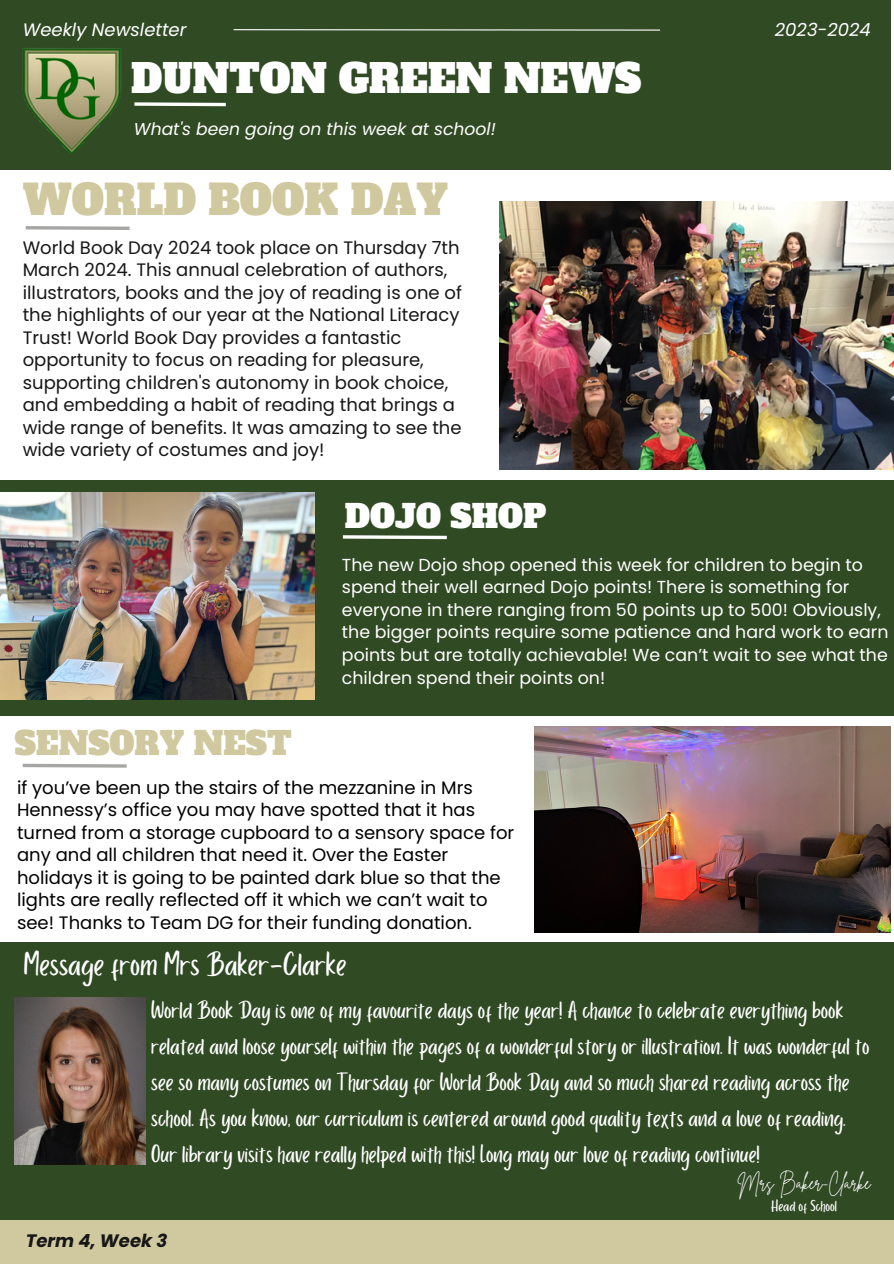
<style>
.page{position:relative;width:894px;height:1264px;background:#fff}
.page>*{position:absolute;margin:0;border:0;box-sizing:border-box;transform-origin:0 0}
.t1{font:40.8px "Alfa Slab One";color:#d0c89e}
.t2{font:38.85px "Alfa Slab One";color:#fff}
.t3{font:34.5px "Porcelain";color:#fff}
.t4{font:31.5px "Alfa Slab One";color:#d0c89e}
.t5{font:31.5px "Alfa Slab One";color:#fff}
.t6{font:25.65px/36px "Porcelain";color:#fff}
.t7{font:18px/22.5px "Poppins";color:#171717}
.t8{font:18px/22.5px "Poppins";color:#000}
.t9{font:italic 18px "Poppins";color:#fff}
.t10{font:italic 700 18px "Poppins";color:#171717}
.t11{font:17.7px "Brittany Signature";color:#fff}
.t12{font:17.4px/22.5px "Poppins";color:#fff}
.t13{font:italic 17.1px "Poppins";color:#fff}
.t14{font:16.35px "Porcelain";color:#fff}
</style>
<div class="page">
<div style="left:0;top:480px;width:893px;height:235px;background:#304a24"></div>
<div style="left:0;top:0;width:890px;height:170px;background:#304a24"></div>
<hr style="left:233px;top:29px;width:427px;height:2px;background:#fff">
<div style="left:0;top:942px;width:893px;height:321px;background:#304a24"></div>
<div style="left:0;top:1219px;width:893px;height:44px;background:#d0c89e"></div>
<svg style="left:134px;top:102px;width:92px;height:5px"></svg>
<svg style="left:25px;top:226px;width:105px;height:4px"></svg>
<svg style="left:342px;top:535px;width:105px;height:5px"></svg>
<svg style="left:22px;top:763px;width:105px;height:5px"></svg>
<img style="left:15px;top:997px;width:130px;height:167px">
<img style="left:22px;top:48px;width:100px;height:106px">
<img style="left:534px;top:726px;width:356px;height:206px">
<img style="left:0;top:492px;width:314px;height:207px">
<img style="left:499px;top:202px;width:394px;height:267px">
<p class="t9" style="left:23px;top:17px;width:165px">Weekly Newsletter</p>
<h2 class="t2" style="left:131px;top:53px;width:511px">DUNTON GREEN NEWS</h2>
<p class="t13" style="left:134px;top:117px;width:363px">What's been going on this week at school!</p>
<h2 class="t1" style="left:23px;top:173px;width:426px">WORLD BOOK DAY</h2>
<p class="t7" style="left:23px;top:236px;width:440px">World Book Day 2024 took place on Thursday 7th March 2024. This annual celebration of authors, illustrators, books and the joy of reading is one of the highlights of our year at the National Literacy Trust! World Book Day provides a fantastic opportunity to focus on reading for pleasure, supporting children's autonomy in book choice, and embedding a habit of reading that brings a wide range of benefits. It was amazing to see the wide variety of costumes and joy!</p>
<p class="t5" style="left:344px;top:496px;width:203px">DOJO SHOP</p>
<p class="t9" style="left:774px;top:17px;width:97px">2023-2024</p>
<p class="t4" style="left:15px;top:722px;width:278px">SENSORY NEST</p>
<h3 class="t12" style="left:342px;top:553px;width:548px">The new Dojo shop opened this week for children to begin to spend their well earned Dojo points! There is something for everyone in there ranging from 50 points up to 500! Obviously, the bigger points require some patience and hard work to earn points but are totally achievable! We can’t wait to see what the children spend their points on!</h3>
<h4 class="t8" style="left:17px;top:776px;width:498px">if you’ve been up the stairs of the mezzanine in Mrs Hennessy’s office you may have spotted that it has turned from a storage cupboard to a sensory space for any and all children that need it. Over the Easter holidays it is going to be painted dark blue so that the lights are really reflected off it which we can’t wait to see! Thanks to Team DG for their funding donation.</h4>
<h1 class="t3" style="left:24px;top:945px;width:324px">Message from Mrs Baker-Clarke</h1>
<h5 class="t6" style="left:151px;top:993px;width:719px">World Book Day is one of my favourite days of the year! A chance to celebrate everything book related and loose yourself within the pages of a wonderful story or illustration. It was wonderful to see so many costumes on Thursday for World Book Day and so much shared reading across the school. As you know, our curriculum is centered around good quality texts and a love of reading.<br>Our library visits have really helped with this! Long may our love of reading continue!</h5>
<p class="t11" style="left:737px;top:1171px;width:134px">Mrs Baker-Clarke</p>
<p class="t14" style="left:770px;top:1196px;width:67px">Head of School</p>
<p class="t10" style="left:26px;top:1228px;width:143px">Term 4, Week 3</p>
</div>
